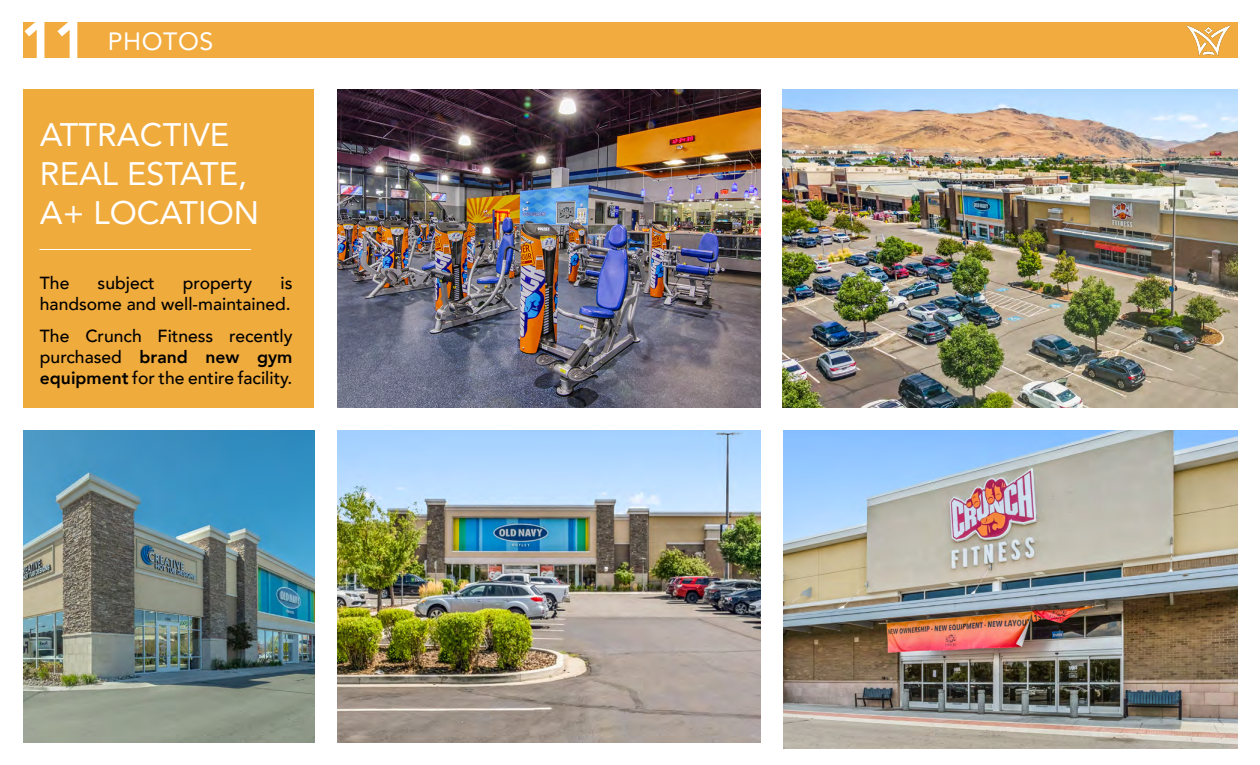
<style>
.page{position:relative;width:1260px;height:765px;background:#fff}
.page>*{position:absolute;margin:0;border:0;box-sizing:border-box;transform-origin:0 0}
.t1{font:900 53.75px "Avenir";color:#fff}
.t2{font:32.5px/39px "Avenir";color:#fff}
.t3{font:25px "Avenir";letter-spacing:.02em;color:#fff}
.t4{font:500 17.5px/21px "Avenir";color:#000;text-align:right}
.s1{font-weight:800}
</style>
<div class="page">
<div style="left:23px;top:22px;width:1214px;height:36px;background:#f1ab3e"></div>
<img style="left:1186px;top:25px;width:45px;height:31px">
<div style="left:23px;top:89px;width:291px;height:318px;background:#f0ab3d"></div>
<img style="left:783px;top:89px;width:454px;height:318px">
<hr style="left:39px;top:249px;width:212px;height:1px;background:#fff">
<img style="left:338px;top:89px;width:423px;height:318px">
<img style="left:338px;top:430px;width:423px;height:312px">
<img style="left:23px;top:430px;width:291px;height:312px">
<img style="left:783px;top:430px;width:455px;height:318px">
<h1 class="t1" style="left:21px;top:-6px;width:66px">11</h1>
<h3 class="t3" style="left:108px;top:21px;width:107px">PHOTOS</h3>
<h2 class="t2" style="left:40px;top:115px;width:221px">ATTRACTIVE<br>REAL ESTATE,<br>A+ LOCATION</h2>
<p class="t4" style="left:40px;top:271px;width:31px">The</p>
<p class="t4" style="left:98px;top:271px;width:59px">subject</p>
<p class="t4" style="left:183px;top:271px;width:71px">property</p>
<p class="t4" style="left:40px;top:271px;width:254px">is<br>handsome and well-maintained.</p>
<p class="t4" style="left:40px;top:325px;width:254px;text-align:justify">The Crunch Fitness recently purchased <span class="s1">brand new gym equipment</span> for the entire facility.</p>
</div>
